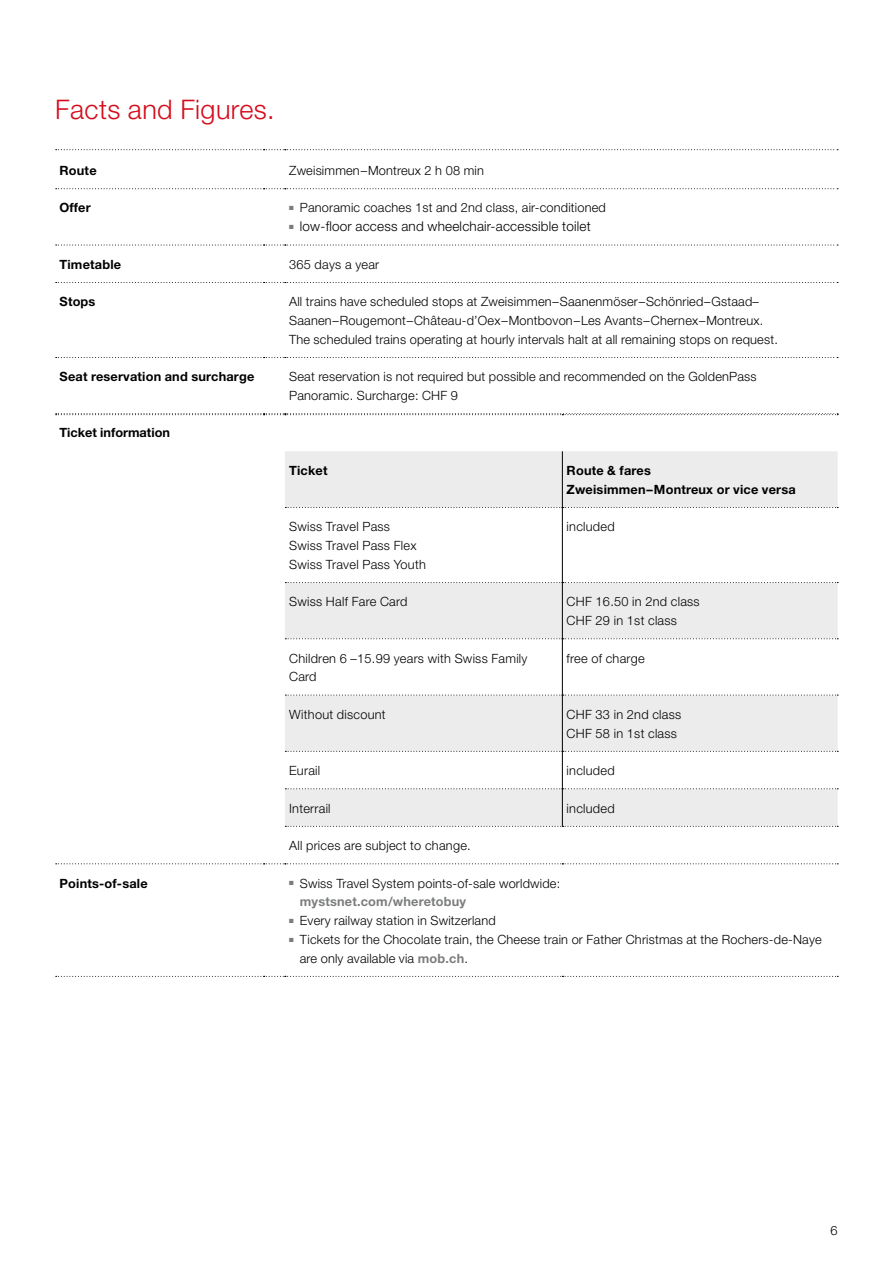
<style>
.page{position:relative;width:893px;height:1263px;background:#fff}
.page>*{position:absolute;margin:0;border:0;box-sizing:border-box;transform-origin:0 0}
.t1{font:300 27px "Helvetica Neue LT Pro";letter-spacing:.015em;color:#d50c1b}
.t2{font:300 13.5px "Helvetica Neue LT Pro";letter-spacing:.015em;color:#000}
.t3{font:300 12.75px/18.8px "Helvetica Neue LT Pro";letter-spacing:.015em;color:#000}
.t4{font:700 12.75px/18.8px "Helvetica Neue LT Pro";letter-spacing:.015em;color:#000}
.s1{font-weight:700;color:#7b7d7c}
</style>
<div class="page">
<svg style="left:56px;top:149px;width:782px;height:1px"></svg>
<svg style="left:56px;top:188px;width:782px;height:1px"></svg>
<svg style="left:56px;top:245px;width:782px;height:1px"></svg>
<svg style="left:56px;top:282px;width:782px;height:1px"></svg>
<svg style="left:56px;top:357px;width:782px;height:1px"></svg>
<svg style="left:285px;top:451px;width:553px;height:375px;fill:#ececec"></svg>
<svg style="left:285px;top:507px;width:553px;height:1px"></svg>
<svg style="left:285px;top:582px;width:553px;height:1px"></svg>
<svg style="left:285px;top:638px;width:553px;height:1px"></svg>
<svg style="left:285px;top:695px;width:553px;height:1px"></svg>
<svg style="left:285px;top:751px;width:553px;height:1px"></svg>
<svg style="left:285px;top:788px;width:553px;height:1px"></svg>
<svg style="left:285px;top:826px;width:553px;height:1px"></svg>
<svg style="left:56px;top:863px;width:782px;height:1px"></svg>
<hr style="left:562px;top:451px;width:1px;height:56px;background:#000">
<hr style="left:562px;top:507px;width:1px;height:75px;background:#000">
<hr style="left:562px;top:582px;width:1px;height:57px;background:#000">
<hr style="left:562px;top:639px;width:1px;height:56px;background:#000">
<hr style="left:562px;top:695px;width:1px;height:56px;background:#000">
<hr style="left:562px;top:751px;width:1px;height:38px;background:#000">
<hr style="left:562px;top:789px;width:1px;height:37px;background:#000">
<svg style="left:56px;top:976px;width:782px;height:1px"></svg>
<svg style="left:56px;top:413px;width:782px;height:2px"></svg>
<h1 class="t1" style="left:55px;top:93px;width:221px">Facts and Figures.</h1>
<p class="t4" style="left:60px;top:161px;width:39px">Route</p>
<p class="t3" style="left:289px;top:161px;width:196px">Zweisimmen–Montreux 2 h 08 min</p>
<p class="t4" style="left:60px;top:198px;width:33px">Offer</p>
<p class="t3" style="left:289px;top:198px;width:318px"><sup>■</sup> Panoramic coaches 1st and 2nd class, air-conditioned</p>
<p class="t2" style="left:289px;top:218px;width:303px"><sup>■</sup> low-floor access and wheelchair-accessible toilet</p>
<p class="t4" style="left:60px;top:254px;width:63px">Timetable</p>
<p class="t3" style="left:289px;top:254px;width:92px">365 days a year</p>
<p class="t4" style="left:60px;top:292px;width:37px">Stops</p>
<p class="t3" style="left:289px;top:292px;width:490px">All trains have scheduled stops at Zweisimmen–Saanenmöser–Schönried–Gstaad–<br>Saanen–Rougemont–Château-d’Oex–Montbovon–Les Avants–Chernex–Montreux.<br>The scheduled trains operating at hourly intervals halt at all remaining stops on request.</p>
<p class="t4" style="left:60px;top:367px;width:196px">Seat reservation and surcharge</p>
<p class="t3" style="left:289px;top:367px;width:469px">Seat reservation is not required but possible and recommended on the GoldenPass<br>Panoramic. Surcharge: CHF 9</p>
<p class="t4" style="left:60px;top:423px;width:112px">Ticket information</p>
<p class="t4" style="left:289px;top:461px;width:40px">Ticket</p>
<p class="t4" style="left:567px;top:461px;width:231px">Route &amp; fares<br>Zweisimmen–Montreux or vice versa</p>
<p class="t3" style="left:289px;top:517px;width:138px">Swiss Travel Pass<br>Swiss Travel Pass Flex<br>Swiss Travel Pass Youth</p>
<p class="t3" style="left:567px;top:517px;width:50px">included</p>
<p class="t3" style="left:289px;top:592px;width:120px">Swiss Half Fare Card</p>
<p class="t3" style="left:567px;top:592px;width:135px">CHF 16.50 in 2nd class<br>CHF 29 in 1st class</p>
<p class="t3" style="left:289px;top:648px;width:240px">Children 6 –15.99 years with Swiss Family<br>Card</p>
<p class="t3" style="left:567px;top:648px;width:80px">free of charge</p>
<p class="t3" style="left:289px;top:705px;width:98px">Without discount</p>
<p class="t3" style="left:567px;top:705px;width:116px">CHF 33 in 2nd class<br>CHF 58 in 1st class</p>
<p class="t3" style="left:289px;top:761px;width:33px">Eurail</p>
<p class="t3" style="left:567px;top:761px;width:50px">included</p>
<p class="t3" style="left:289px;top:798px;width:43px">Interrail</p>
<p class="t3" style="left:567px;top:798px;width:50px">included</p>
<p class="t3" style="left:289px;top:836px;width:183px">All prices are subject to change.</p>
<p class="t4" style="left:60px;top:873px;width:90px">Points-of-sale</p>
<p class="t3" style="left:300px;top:873px;width:262px;text-indent:-11px"><sup>■</sup> Swiss Travel System points-of-sale worldwide: <span class="s1">mystsnet.com/wheretobuy</span></p>
<p class="t3" style="left:289px;top:911px;width:208px"><sup>■</sup> Every railway station in Switzerland</p>
<p class="t3" style="left:300px;top:929px;width:523px;text-indent:-11px"><sup>■</sup> Tickets for the Chocolate train, the Cheese train or Father Christmas at the Rochers-de-Naye are only available via <span class="s1">mob.ch</span>.</p>
<p class="t3" style="left:831px;top:1221px;width:9px">6</p>
</div>
